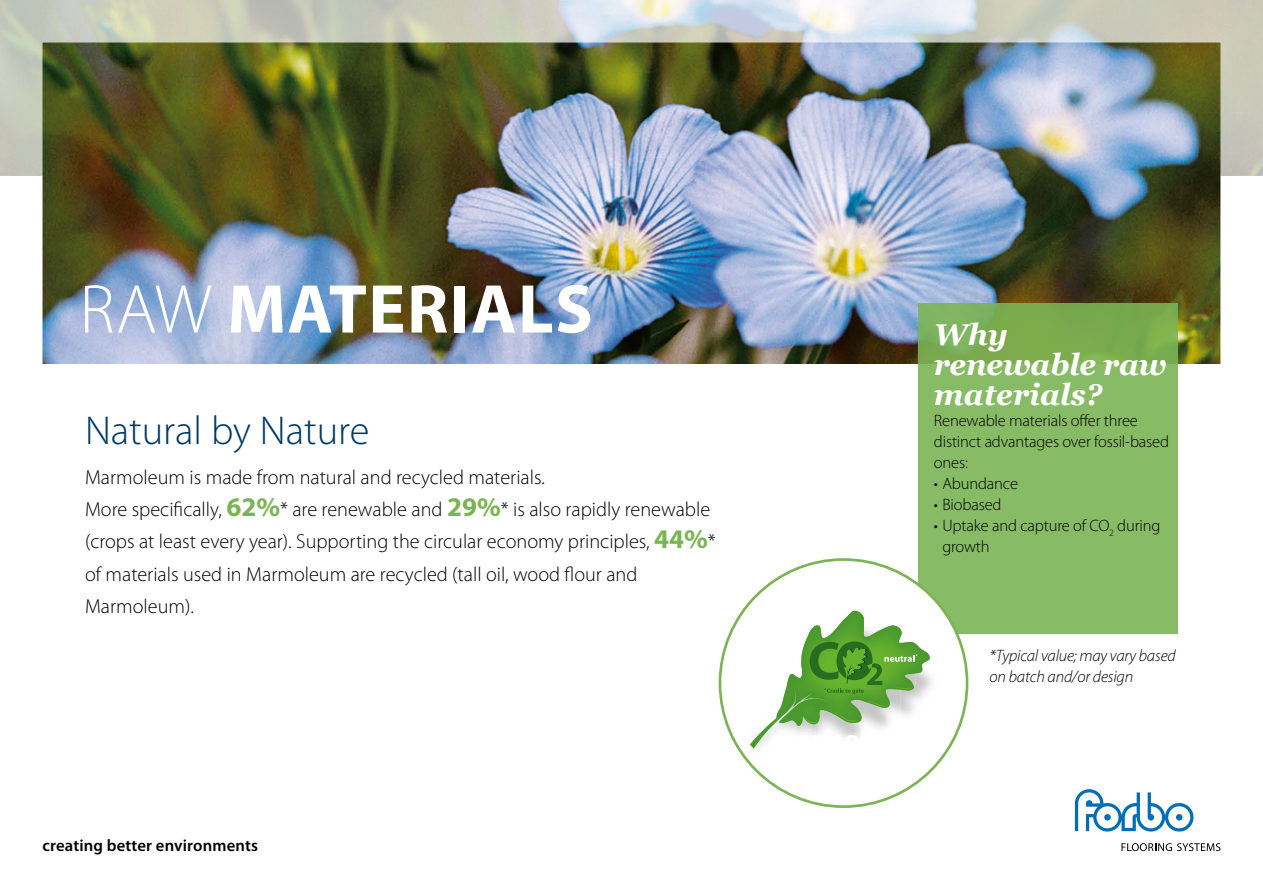
<style>
.page{position:relative;width:1263px;height:893px;background:#fff}
.page>*{position:absolute;margin:0;border:0;box-sizing:border-box;transform-origin:0 0}
.t1{font:700 69.75px "Myriad Pro";letter-spacing:.02em;color:#fff}
.t2{font:300 40.5px "Myriad Pro";color:#003962}
.t3{font:italic 700 30px/30px "Georgia";letter-spacing:-.005em;color:#fff}
.t4{font:300 20.25px/32.4px "Myriad Pro";color:#000}
.t5{font:600 16.65px "Myriad Pro";letter-spacing:.01em;color:#000}
.t6{font:300 16.5px/21px "Myriad Pro";letter-spacing:-.01em;color:#000}
.t7{font:italic 300 16.5px/21px "Myriad Pro";letter-spacing:-.01em;color:#000}
.s1{font-weight:300}
.s2{font-weight:700;font-size:27px;color:#7bb454}
</style>
<div class="page">
<img style="left:44px;top:198px;width:1175px;height:166px">
<img style="left:0;top:0;width:1263px;height:154px">
<svg style="left:1121px;top:843px;width:99px;height:8px"></svg>
<svg style="left:1075px;top:789px;width:118px;height:42px"></svg>
<div style="left:0;top:154px;width:1263px;height:260px;border:43px solid #fff"></div>
<div style="left:918px;top:303px;width:260px;height:331px;background:linear-gradient(to bottom,#80b259,#8cbf6a)"></div>
<div style="left:720px;top:559px;width:247px;height:248px;background:#fff;border-radius:50%"></div>
<img style="left:930px;top:677px;width:2px;height:10px">
<svg style="left:750px;top:611px;width:180px;height:137px"></svg>
<h1 class="t1" style="left:79px;top:264px;width:515px"><span class="s1">RAW</span> MATERIALS</h1>
<h2 class="t2" style="left:85px;top:406px;width:286px">Natural by Nature</h2>
<p class="t4" style="left:85px;top:460px;width:632px">Marmoleum is made from natural and recycled materials.<br>More specifically, <span class="s2">62%</span>* are renewable and <span class="s2">29%</span>* is also rapidly renewable (crops at least every year). Supporting the circular economy principles, <span class="s2">44%</span>* of materials used in Marmoleum are recycled (tall oil, wood flour and Marmoleum).</p>
<p class="t5" style="left:43px;top:836px;width:217px">creating better environments</p>
<h3 class="t3" style="left:934px;top:318px;width:234px">Why renewable raw materials?</h3>
<p class="t6" style="left:934px;top:409px;width:237px">Renewable materials offer three distinct advantages over fossil-based ones:</p>
<p class="t6" style="left:934px;top:472px;width:86px">• Abundance</p>
<p class="t6" style="left:934px;top:493px;width:69px">• Biobased</p>
<p class="t6" style="left:942px;top:514px;width:220px;text-indent:-9px">• Uptake and capture of CO<sub>2</sub> during growth</p>
<p class="t7" style="left:989px;top:646px;width:188px">*Typical value; may vary based on batch and/or design</p>
</div>
